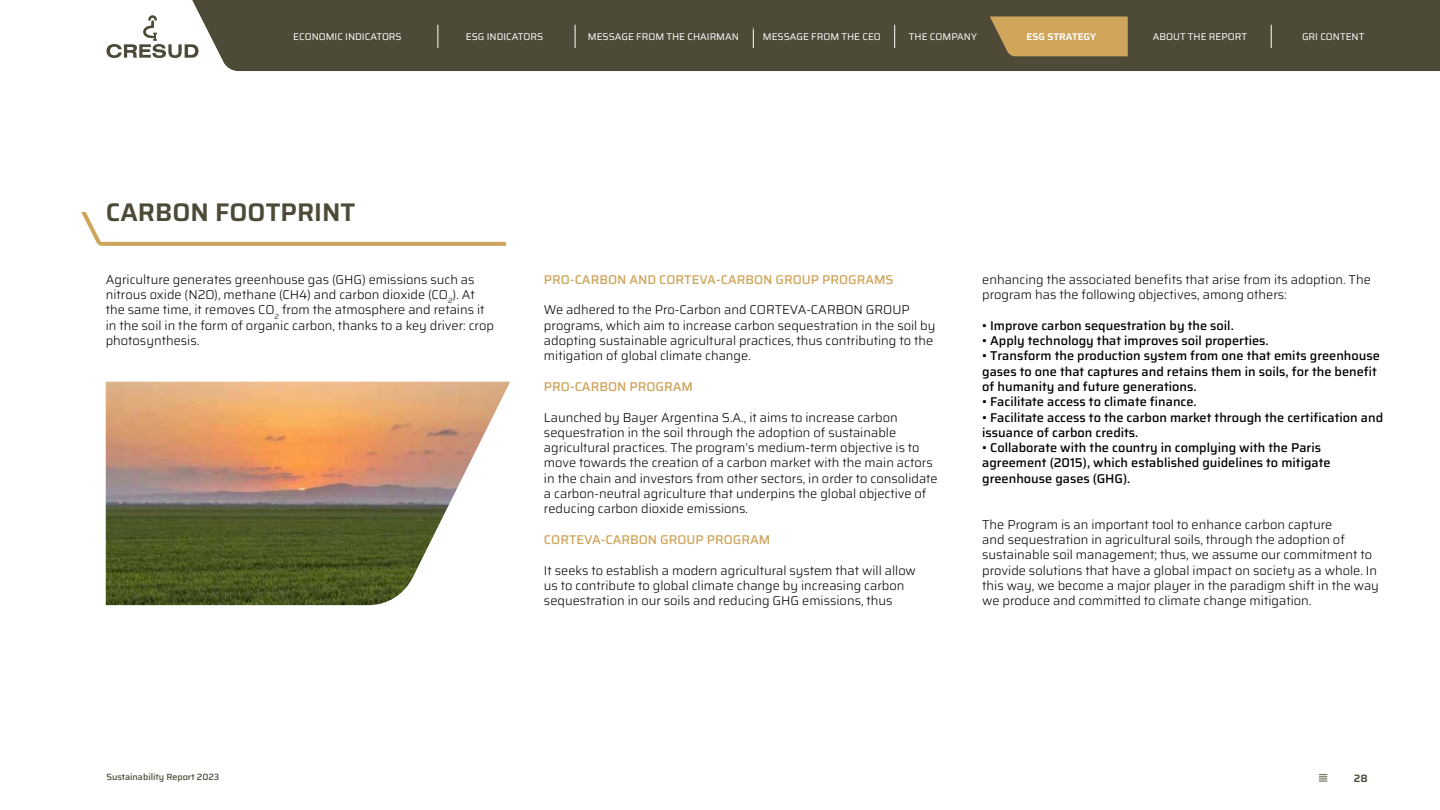
<style>
.page{position:relative;width:1440px;height:810px;background:#fff}
.page>*{position:absolute;margin:0;border:0;box-sizing:border-box;transform-origin:0 0}
.t1{font:600 25.5px "Saira";color:#4d4a37}
.t2{font:300 12.75px/15.3px "Saira";color:#000}
.t3{font:500 12.75px/15.3px "Saira";color:#000}
.t4{font:500 12.75px "Saira";color:#cfa55b}
.t5{font:600 10.65px "Saira";color:#4d4a37}
.t6{font:9.75px "Saira";color:#fff}
.t7{font:600 9.75px "Saira";color:#fff}
.t8{font:500 9px "Saira";color:#4d4a37}
</style>
<div class="page">
<div style="left:192px;top:0;width:1248px;height:71px;background:#4d4a37"></div>
<svg style="left:1319px;top:774px;width:8px;height:8px"></svg>
<svg style="left:106px;top:15px;width:93px;height:43px"></svg>
<svg style="left:247px;top:16px;width:1153px;height:40px;background:#5b543b"></svg>
<svg style="left:81px;top:212px;width:425px;height:34px"></svg>
<img style="left:106px;top:382px;width:404px;height:223px">
<p class="t6" style="left:293px;top:28px;width:110px">ECONOMIC INDICATORS</p>
<p class="t6" style="left:466px;top:28px;width:79px">ESG INDICATORS</p>
<p class="t6" style="left:588px;top:28px;width:153px">MESSAGE FROM THE CHAIRMAN</p>
<p class="t6" style="left:763px;top:28px;width:120px">MESSAGE FROM THE CEO</p>
<p class="t6" style="left:909px;top:28px;width:70px">THE COMPANY</p>
<p class="t6" style="left:1153px;top:28px;width:96px">ABOUT THE REPORT</p>
<p class="t6" style="left:1302px;top:28px;width:64px">GRI CONTENT</p>
<p class="t7" style="left:1027px;top:28px;width:71px">ESG STRATEGY</p>
<h1 class="t1" style="left:106px;top:192px;width:251px">CARBON FOOTPRINT</h1>
<p class="t2" style="left:106px;top:271px;width:390px">Agriculture generates greenhouse gas (GHG) emissions such as nitrous oxide (N2O), methane (CH4) and carbon dioxide (CO<sub>2</sub>). At the same time, it removes CO<sub>2</sub> from the atmosphere and retains it in the soil in the form of organic carbon, thanks to a key driver: crop photosynthesis.</p>
<p class="t2" style="left:982px;top:271px;width:390px">enhancing the associated benefits that arise from its adoption. The program has the following objectives, among others:</p>
<p class="t4" style="left:544px;top:269px;width:351px">PRO-CARBON AND CORTEVA-CARBON GROUP PROGRAMS</p>
<p class="t2" style="left:544px;top:302px;width:393px">We adhered to the Pro-Carbon and CORTEVA-CARBON GROUP programs, which aim to increase carbon sequestration in the soil by adopting sustainable agricultural practices, thus contributing to the mitigation of global climate change.</p>
<p class="t4" style="left:544px;top:376px;width:150px">PRO-CARBON PROGRAM</p>
<p class="t2" style="left:544px;top:409px;width:395px">Launched by Bayer Argentina S.A., it aims to increase carbon sequestration in the soil through the adoption of sustainable agricultural practices. The program’s medium-term objective is to move towards the creation of a carbon market with the main actors in the chain and investors from other sectors, in order to consolidate a carbon-neutral agriculture that underpins the global objective of reducing carbon dioxide emissions.</p>
<p class="t4" style="left:544px;top:529px;width:228px">CORTEVA-CARBON GROUP PROGRAM</p>
<p class="t2" style="left:544px;top:562px;width:373px">It seeks to establish a modern agricultural system that will allow us to contribute to global climate change by increasing carbon sequestration in our soils and reducing GHG emissions, thus</p>
<p class="t3" style="left:982px;top:317px;width:253px">• Improve carbon sequestration by the soil.</p>
<p class="t3" style="left:982px;top:333px;width:288px">• Apply technology that improves soil properties.</p>
<p class="t3" style="left:982px;top:348px;width:399px">• Transform the production system from one that emits greenhouse gases to one that captures and retains them in soils, for the benefit of humanity and future generations.</p>
<p class="t3" style="left:982px;top:394px;width:216px">• Facilitate access to climate finance.</p>
<p class="t3" style="left:982px;top:409px;width:402px">• Facilitate access to the carbon market through the certification and issuance of carbon credits.</p>
<p class="t3" style="left:982px;top:440px;width:350px">• Collaborate with the country in complying with the Paris agreement (2015), which established guidelines to mitigate greenhouse gases (GHG).</p>
<p class="t2" style="left:982px;top:516px;width:398px">The Program is an important tool to enhance carbon capture<br>and sequestration in agricultural soils, through the adoption of sustainable soil management; thus, we assume our commitment to provide solutions that have a global impact on society as a whole. In this way, we become a major player in the paradigm shift in the way we produce and committed to climate change mitigation.</p>
<p class="t8" style="left:106px;top:769px;width:114px">Sustainability Report 2023</p>
<p class="t5" style="left:1354px;top:769px;width:15px">28</p>
</div>
